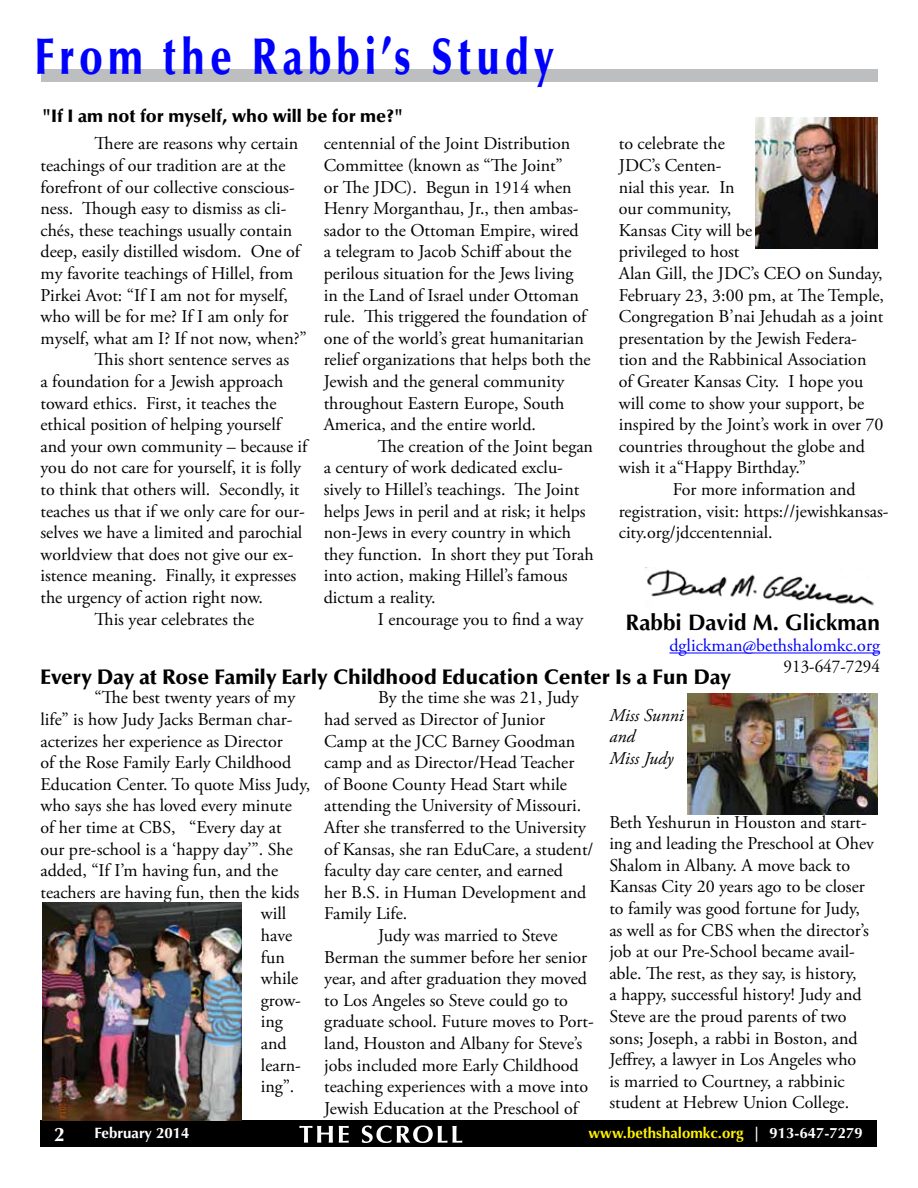
<style>
.page{position:relative;width:918px;height:1188px;background:#fff}
.page>*{position:absolute;margin:0;border:0;box-sizing:border-box;transform-origin:0 0}
.t1{font:900 51.3px "Optima LT Std";letter-spacing:.13em;color:#00f;scale:.76 1}
.t2{font:700 22.5px "Optima LT Std";color:#000}
.t3{font:900 21px "Optima LT Std";color:#000}
.t4{font:700 19.5px "Optima LT Std";color:#fff}
.t5{font:18px/21.6px "Adobe Garamond Pro";color:#000}
.t6{font:900 18px "Optima LT Std";color:#000}
.t7{font:18px "Adobe Garamond Pro";color:#00f}
.t8{font:italic 18px/21.6px "Adobe Garamond Pro";color:#000}
.t9{font:18px "Adobe Garamond Pro";color:#000;scale:.95 1}
.t10{font:700 15px "Optima LT Std";color:#fff200}
.t11{font:700 15px "Optima LT Std";color:#fff}
.s1{color:#fff}
</style>
<div class="page">
<div style="left:40px;top:1120px;width:838px;height:28px;background:#000"></div>
<svg style="left:299px;top:1126px;width:34px;height:17px"></svg>
<svg style="left:339px;top:1126px;width:10px;height:17px"></svg>
<svg style="left:362px;top:1126px;width:100px;height:17px"></svg>
<div style="left:41px;top:70px;width:837px;height:12px;background:#bcbec0"></div>
<img style="left:645px;top:568px;width:229px;height:38px">
<hr style="left:669px;top:653px;width:211px;height:1px;background:#00f">
<img style="left:755px;top:117px;width:123px;height:131px">
<img style="left:688px;top:694px;width:190px;height:121px">
<img style="left:43px;top:902px;width:199px;height:218px">
<h1 class="t1" style="left:35px;top:27px;width:684px">From the Rabbi’s Study</h1>
<p class="t6" style="left:42px;top:106px;width:363px">"If I am not for myself, who will be for me?"</p>
<p class="t5" style="left:95px;top:134px;width:205px">There are reasons why certain</p>
<p class="t5" style="left:41px;top:155px;width:247px">teachings of our tradition are at the</p>
<p class="t5" style="left:41px;top:177px;width:256px">forefront of our collective conscious-</p>
<p class="t5" style="left:41px;top:198px;width:248px">ness. Though easy to dismiss as cli-</p>
<p class="t5" style="left:41px;top:220px;width:253px">chés, these teachings usually contain</p>
<p class="t5" style="left:41px;top:242px;width:261px">deep, easily distilled wisdom. One of</p>
<p class="t5" style="left:41px;top:263px;width:254px">my favorite teachings of Hillel, from</p>
<p class="t5" style="left:41px;top:285px;width:249px">Pirkei Avot: “If I am not for myself,</p>
<p class="t5" style="left:41px;top:306px;width:250px">who will be for me? If I am only for</p>
<p class="t5" style="left:41px;top:328px;width:268px">myself, what am I? If not now, when?”</p>
<p class="t5" style="left:95px;top:350px;width:196px">This short sentence serves as</p>
<p class="t5" style="left:41px;top:371px;width:244px">a foundation for a Jewish approach</p>
<p class="t5" style="left:41px;top:393px;width:238px">toward ethics. First, it teaches the</p>
<p class="t5" style="left:41px;top:414px;width:242px">ethical position of helping yourself</p>
<p class="t5" style="left:41px;top:436px;width:268px">and your own community – because if</p>
<p class="t5" style="left:41px;top:458px;width:262px">you do not care for yourself, it is folly</p>
<p class="t5" style="left:41px;top:479px;width:260px">to think that others will. Secondly, it</p>
<p class="t5" style="left:41px;top:501px;width:266px">teaches us that if we only care for our-</p>
<p class="t5" style="left:41px;top:522px;width:263px">selves we have a limited and parochial</p>
<p class="t5" style="left:41px;top:544px;width:254px">worldview that does not give our ex-</p>
<p class="t5" style="left:41px;top:566px;width:257px">istence meaning. Finally, it expresses</p>
<p class="t5" style="left:41px;top:587px;width:224px">the urgency of action right now.</p>
<p class="t5" style="left:95px;top:609px;width:161px">This year celebrates the</p>
<p class="t5" style="left:324px;top:134px;width:269px">centennial of the Joint Distribution Committee (known as “The Joint”<br>or The JDC). Begun in 1914 when Henry Morganthau, Jr., then ambas&shy;sador to the Ottoman Empire, wired<br>a telegram to Jacob Schiff about the perilous situation for the Jews living in the Land of Israel under Ottoman rule. This triggered the foundation of one of the world’s great humanitarian relief organizations that helps both the Jewish and the general community throughout Eastern Europe, South America, and the entire world.</p>
<p class="t5" style="left:324px;top:436px;width:271px;text-indent:54px">The creation of the Joint began a century of work dedicated exclu&shy;sively to Hillel’s teachings. The Joint helps Jews in peril and at risk; it helps non-Jews in every country in which they function. In short they put Torah into action, making Hillel’s famous dictum a reality.</p>
<p class="t5" style="left:378px;top:609px;width:207px">I encourage you to find a way</p>
<p class="t5" style="left:619px;top:134px;width:108px">to celebrate the</p>
<p class="t5" style="left:619px;top:155px;width:104px">JDC’s Centen-</p>
<p class="t5" style="left:619px;top:177px;width:117px">nial this year. In</p>
<p class="t5" style="left:619px;top:198px;width:114px">our community,</p>
<p class="t5" style="left:619px;top:220px;width:135px">Kansas City will be</p>
<p class="t5" style="left:619px;top:242px;width:122px">privileged to host</p>
<p class="t5" style="left:619px;top:263px;width:265px">Alan Gill, the JDC’s CEO on Sunday,</p>
<p class="t5" style="left:619px;top:285px;width:267px">February 23, 3:00 pm, at The Temple,</p>
<p class="t5" style="left:619px;top:306px;width:266px">Congregation B’nai Jehudah as a joint</p>
<p class="t5" style="left:619px;top:328px;width:240px">presentation by the Jewish Federa-</p>
<p class="t5" style="left:619px;top:350px;width:249px">tion and the Rabbinical Association</p>
<p class="t5" style="left:619px;top:371px;width:246px">of Greater Kansas City. I hope you</p>
<p class="t5" style="left:619px;top:393px;width:247px">will come to show your support, be</p>
<p class="t5" style="left:619px;top:414px;width:266px">inspired by the Joint’s work in over 70</p>
<p class="t5" style="left:619px;top:436px;width:248px">countries throughout the globe and</p>
<p class="t5" style="left:619px;top:458px;width:189px">wish it a“Happy Birthday.”</p>
<p class="t5" style="left:673px;top:479px;width:184px">For more information and</p>
<p class="t5" style="left:619px;top:501px;width:271px">registration, visit: https://jewishkansas-</p>
<p class="t5" style="left:619px;top:522px;width:155px">city.org/jdccentennial.</p>
<p class="t2" style="left:626px;top:609px;width:256px">Rabbi David M. Glickman</p>
<p class="t7" style="left:669px;top:635px;width:212px">dglickman@bethshalomkc.org</p>
<p class="t9" style="left:784px;top:656px;width:103px">913-647-7294</p>
<p class="t3" style="left:41px;top:664px;width:692px">Every Day at Rose Family Early Childhood Education Center Is a Fun Day</p>
<p class="t8" style="left:609px;top:705px;width:76px">Miss Sunni and<br>Miss Judy</p>
<p class="t5" style="left:94px;top:688px;width:202px">“The best twenty years of my</p>
<p class="t5" style="left:40px;top:709px;width:253px">life” is how Judy Jacks Berman char-</p>
<p class="t5" style="left:40px;top:731px;width:244px">acterizes her experience as Director</p>
<p class="t5" style="left:40px;top:752px;width:252px">of the Rose Family Early Childhood</p>
<p class="t5" style="left:40px;top:774px;width:271px">Education Center. To quote Miss Judy,</p>
<p class="t5" style="left:40px;top:796px;width:253px">who says she has loved every minute</p>
<p class="t5" style="left:40px;top:817px;width:243px">of her time at CBS, “Every day at</p>
<p class="t5" style="left:40px;top:839px;width:254px">our pre-school is a ‘happy day’”. She</p>
<p class="t5" style="left:40px;top:860px;width:239px">added, “If I’m having fun, and the</p>
<p class="t5" style="left:40px;top:882px;width:260px">teachers are having fun, then the kids</p>
<p class="t5" style="left:261px;top:904px;width:27px">will</p>
<p class="t5" style="left:261px;top:925px;width:33px">have</p>
<p class="t5" style="left:261px;top:947px;width:25px">fun</p>
<p class="t5" style="left:261px;top:968px;width:39px">while</p>
<p class="t5" style="left:261px;top:990px;width:42px">grow-</p>
<p class="t5" style="left:261px;top:1012px;width:24px">ing</p>
<p class="t5" style="left:261px;top:1033px;width:27px">and</p>
<p class="t5" style="left:261px;top:1055px;width:42px">learn-</p>
<p class="t5" style="left:261px;top:1076px;width:35px">ing”.</p>
<p class="t5" style="left:378px;top:688px;width:202px">By the time she was 21, Judy</p>
<p class="t5" style="left:324px;top:709px;width:222px">had served as Director of Junior</p>
<p class="t5" style="left:324px;top:731px;width:252px">Camp at the JCC Barney Goodman</p>
<p class="t5" style="left:324px;top:752px;width:252px">camp and as Director/Head Teacher</p>
<p class="t5" style="left:324px;top:774px;width:244px">of Boone County Head Start while</p>
<p class="t5" style="left:324px;top:796px;width:259px">attending the University of Missouri.</p>
<p class="t5" style="left:324px;top:817px;width:263px">After she transferred to the University</p>
<p class="t5" style="left:324px;top:839px;width:271px">of Kansas, she ran EduCare, a student/</p>
<p class="t5" style="left:324px;top:860px;width:240px">faculty day care center, and earned</p>
<p class="t5" style="left:324px;top:882px;width:264px">her B.S. in Human Development and</p>
<p class="t5" style="left:324px;top:904px;width:85px">Family Life.</p>
<p class="t5" style="left:378px;top:925px;width:181px">Judy was married to Steve</p>
<p class="t5" style="left:324px;top:947px;width:264px">Berman the summer before her senior</p>
<p class="t5" style="left:324px;top:968px;width:264px">year, and after graduation they moved</p>
<p class="t5" style="left:324px;top:990px;width:245px">to Los Angeles so Steve could go to</p>
<p class="t5" style="left:324px;top:1012px;width:271px">graduate school. Future moves to Port-</p>
<p class="t5" style="left:324px;top:1033px;width:259px">land, Houston and Albany for Steve’s</p>
<p class="t5" style="left:324px;top:1055px;width:256px">jobs included more Early Childhood</p>
<p class="t5" style="left:324px;top:1076px;width:265px">teaching experiences with a move into</p>
<p class="t5" style="left:324px;top:1098px;width:255px">Jewish Education at the Preschool of</p>
<p class="t5" style="left:609px;top:812px;width:266px">Beth Yeshurun in Houston and start&shy;ing and leading the Preschool at Ohev Shalom in Albany. A move back to Kansas City 20 years ago to be closer to family was good fortune for Judy, as well as for CBS when the director’s job at our Pre-School became avail&shy;able. The rest, as they say, is history,<br>a happy, successful history! Judy and Steve are the proud parents of two sons; Joseph, a rabbi in Boston, and Jeffrey, a lawyer in Los Angeles who<br>is married to Courtney, a rabbinic student at Hebrew Union College.</p>
<p class="t4" style="left:54px;top:1123px;width:12px">2</p>
<p class="t11" style="left:95px;top:1124px;width:97px">February 2014</p>
<p class="t10" style="left:589px;top:1124px;width:276px">www.bethshalomkc.org <span class="s1">| 913-647-7279</span></p>
</div>
